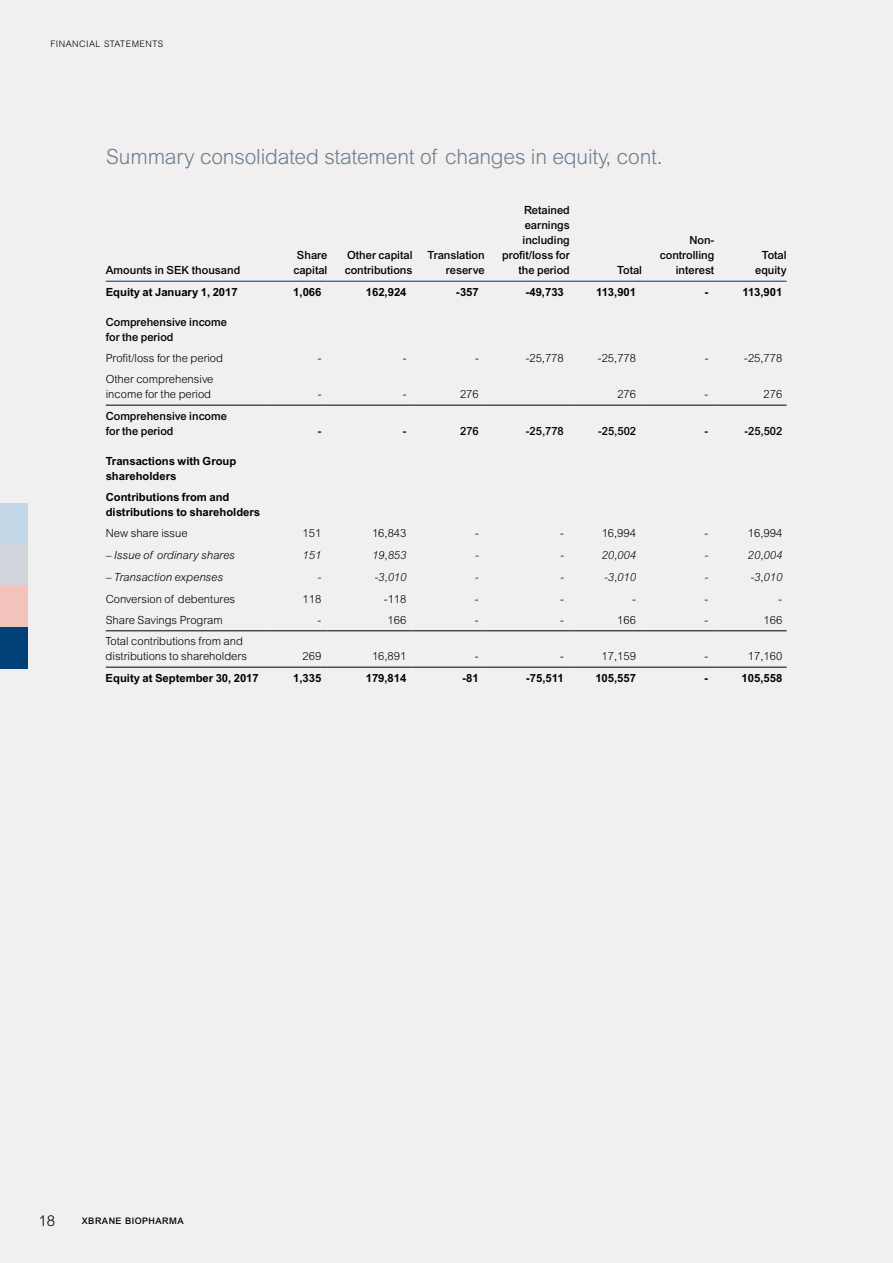
<style>
.page{position:relative;width:893px;height:1263px;background:#f1efef}
.page>*{position:absolute;margin:0;border:0;box-sizing:border-box;transform-origin:0 0}
.t1{font:300 21px "Arial MT Std";letter-spacing:-.01em;color:#6c7e8f}
.t2{font:300 15px "Arial MT Std";color:#000}
.t3{font:300 11.25px/15px "Arial MT Std";color:#000}
.t4{font:500 11.25px/15px "Arial MT Std";color:#000}
.t5{font:700 11.25px/15px "Arial MT Std";color:#000}
.t6{font:italic 300 11.25px "Arial";color:#000}
.t7{font:300 9px "Arial MT Std";letter-spacing:.05em;color:#000}
.t8{font:500 9px "Arial MT Std";letter-spacing:.05em;color:#000}
</style>
<div class="page">
<div style="left:0;top:586px;width:28px;height:41px;background:#f3c2bb"></div>
<div style="left:0;top:627px;width:28px;height:41px;background:#004177"></div>
<div style="left:0;top:503px;width:28px;height:41px;background:#c2d8e9"></div>
<div style="left:0;top:544px;width:28px;height:42px;background:#d1d4db"></div>
<hr style="left:106px;top:405px;width:162px;height:1px;background:#000">
<hr style="left:268px;top:405px;width:59px;height:1px;background:#000">
<hr style="left:327px;top:405px;width:85px;height:1px;background:#000">
<hr style="left:412px;top:405px;width:73px;height:1px;background:#000">
<hr style="left:485px;top:405px;width:85px;height:1px;background:#000">
<hr style="left:570px;top:405px;width:72px;height:1px;background:#000">
<hr style="left:642px;top:405px;width:72px;height:1px;background:#000">
<hr style="left:714px;top:405px;width:73px;height:1px;background:#000">
<hr style="left:106px;top:667px;width:162px;height:1px;background:#000">
<hr style="left:268px;top:667px;width:59px;height:1px;background:#000">
<hr style="left:327px;top:667px;width:85px;height:1px;background:#000">
<hr style="left:412px;top:667px;width:73px;height:1px;background:#000">
<hr style="left:485px;top:667px;width:85px;height:1px;background:#000">
<hr style="left:570px;top:667px;width:72px;height:1px;background:#000">
<hr style="left:642px;top:667px;width:72px;height:1px;background:#000">
<hr style="left:714px;top:667px;width:73px;height:1px;background:#000">
<hr style="left:106px;top:630px;width:162px;height:1px;background:#000">
<hr style="left:268px;top:630px;width:59px;height:1px;background:#000">
<hr style="left:327px;top:630px;width:85px;height:1px;background:#000">
<hr style="left:412px;top:630px;width:73px;height:1px;background:#000">
<hr style="left:485px;top:630px;width:85px;height:1px;background:#000">
<hr style="left:570px;top:630px;width:72px;height:1px;background:#000">
<hr style="left:642px;top:630px;width:72px;height:1px;background:#000">
<hr style="left:714px;top:630px;width:73px;height:1px;background:#000">
<hr style="left:106px;top:281px;width:162px;height:1px;background:#004177">
<hr style="left:268px;top:281px;width:59px;height:1px;background:#004177">
<hr style="left:327px;top:281px;width:85px;height:1px;background:#004177">
<hr style="left:412px;top:281px;width:73px;height:1px;background:#004177">
<hr style="left:485px;top:281px;width:85px;height:1px;background:#004177">
<hr style="left:570px;top:281px;width:72px;height:1px;background:#004177">
<hr style="left:642px;top:281px;width:72px;height:1px;background:#004177">
<hr style="left:714px;top:281px;width:73px;height:1px;background:#004177">
<p class="t7" style="left:50px;top:39px;width:114px">FINANCIAL STATEMENTS</p>
<h1 class="t1" style="left:106px;top:145px;width:558px">Summary consolidated statement of changes in equity, cont.</h1>
<p class="t4" style="left:106px;top:263px;width:136px">Amounts in SEK thousand</p>
<p class="t4" style="left:293px;top:248px;width:35px;text-align:center">Share capital</p>
<p class="t4" style="left:345px;top:248px;width:69px">Other capital contributions</p>
<p class="t4" style="left:428px;top:248px;width:59px;text-align:right">Translation reserve</p>
<p class="t4" style="left:502px;top:203px;width:69px;text-align:right">Retained earnings including profit/loss for the period</p>
<p class="t4" style="left:617px;top:263px;width:26px">Total</p>
<p class="t4" style="left:660px;top:233px;width:56px;text-align:right">Non&shy;controlling interest</p>
<p class="t4" style="left:755px;top:248px;width:33px;text-align:center">Total equity</p>
<p class="t5" style="left:106px;top:284px;width:133px">Equity at January 1, 2017</p>
<p class="t5" style="left:293px;top:284px;width:30px">1,066</p>
<p class="t5" style="left:366px;top:284px;width:42px">162,924</p>
<p class="t5" style="left:456px;top:284px;width:24px">-357</p>
<p class="t5" style="left:526px;top:284px;width:40px">-49,733</p>
<p class="t5" style="left:596px;top:284px;width:42px">113,901</p>
<p class="t5" style="left:705px;top:284px;width:5px">-</p>
<p class="t5" style="left:742px;top:284px;width:42px">113,901</p>
<p class="t4" style="left:106px;top:314px;width:123px">Comprehensive income for the period</p>
<p class="t3" style="left:106px;top:350px;width:119px">Profit/loss for the period</p>
<p class="t3" style="left:318px;top:350px;width:5px">-</p>
<p class="t3" style="left:403px;top:350px;width:5px">-</p>
<p class="t3" style="left:475px;top:350px;width:5px">-</p>
<p class="t3" style="left:526px;top:350px;width:40px">-25,778</p>
<p class="t3" style="left:598px;top:350px;width:40px">-25,778</p>
<p class="t3" style="left:705px;top:350px;width:5px">-</p>
<p class="t3" style="left:744px;top:350px;width:40px">-25,778</p>
<p class="t3" style="left:106px;top:372px;width:109px">Other comprehensive income for the period</p>
<p class="t3" style="left:318px;top:387px;width:5px">-</p>
<p class="t3" style="left:403px;top:387px;width:5px">-</p>
<p class="t3" style="left:460px;top:387px;width:20px">276</p>
<p class="t3" style="left:617px;top:387px;width:20px">276</p>
<p class="t3" style="left:705px;top:387px;width:5px">-</p>
<p class="t3" style="left:764px;top:387px;width:20px">276</p>
<p class="t4" style="left:106px;top:408px;width:123px">Comprehensive income for the period</p>
<p class="t4" style="left:318px;top:423px;width:5px">-</p>
<p class="t4" style="left:403px;top:423px;width:5px">-</p>
<p class="t4" style="left:460px;top:423px;width:20px">276</p>
<p class="t4" style="left:526px;top:423px;width:39px">-25,778</p>
<p class="t4" style="left:598px;top:423px;width:39px">-25,502</p>
<p class="t4" style="left:705px;top:423px;width:5px">-</p>
<p class="t4" style="left:744px;top:423px;width:39px">-25,502</p>
<p class="t5" style="left:106px;top:453px;width:132px">Transactions with Group shareholders</p>
<p class="t5" style="left:106px;top:489px;width:156px">Contributions from and distributions to shareholders</p>
<p class="t3" style="left:106px;top:526px;width:83px">New share issue</p>
<p class="t3" style="left:303px;top:526px;width:20px">151</p>
<p class="t3" style="left:372px;top:526px;width:36px">16,843</p>
<p class="t3" style="left:475px;top:526px;width:5px">-</p>
<p class="t3" style="left:560px;top:526px;width:5px">-</p>
<p class="t3" style="left:602px;top:526px;width:36px">16,994</p>
<p class="t3" style="left:705px;top:526px;width:5px">-</p>
<p class="t3" style="left:748px;top:526px;width:36px">16,994</p>
<p class="t6" style="left:106px;top:549px;width:131px">– Issue of ordinary shares</p>
<p class="t6" style="left:303px;top:549px;width:20px">151</p>
<p class="t6" style="left:372px;top:549px;width:36px">19,853</p>
<p class="t6" style="left:475px;top:549px;width:5px">-</p>
<p class="t6" style="left:560px;top:549px;width:5px">-</p>
<p class="t6" style="left:602px;top:549px;width:36px">20,004</p>
<p class="t6" style="left:705px;top:549px;width:5px">-</p>
<p class="t6" style="left:748px;top:549px;width:36px">20,004</p>
<p class="t6" style="left:106px;top:571px;width:119px">– Transaction expenses</p>
<p class="t6" style="left:318px;top:571px;width:5px">-</p>
<p class="t6" style="left:375px;top:571px;width:33px">-3,010</p>
<p class="t6" style="left:475px;top:571px;width:5px">-</p>
<p class="t6" style="left:560px;top:571px;width:5px">-</p>
<p class="t6" style="left:604px;top:571px;width:33px">-3,010</p>
<p class="t6" style="left:705px;top:571px;width:5px">-</p>
<p class="t6" style="left:750px;top:571px;width:33px">-3,010</p>
<p class="t3" style="left:106px;top:591px;width:131px">Conversion of debentures</p>
<p class="t3" style="left:303px;top:591px;width:20px">118</p>
<p class="t3" style="left:384px;top:591px;width:24px">-118</p>
<p class="t3" style="left:475px;top:591px;width:5px">-</p>
<p class="t3" style="left:560px;top:591px;width:5px">-</p>
<p class="t3" style="left:632px;top:591px;width:5px">-</p>
<p class="t3" style="left:705px;top:591px;width:5px">-</p>
<p class="t3" style="left:779px;top:591px;width:5px">-</p>
<p class="t3" style="left:106px;top:612px;width:119px">Share Savings Program</p>
<p class="t3" style="left:318px;top:612px;width:5px">-</p>
<p class="t3" style="left:388px;top:612px;width:20px">166</p>
<p class="t3" style="left:475px;top:612px;width:5px">-</p>
<p class="t3" style="left:560px;top:612px;width:5px">-</p>
<p class="t3" style="left:617px;top:612px;width:20px">166</p>
<p class="t3" style="left:705px;top:612px;width:5px">-</p>
<p class="t3" style="left:763px;top:612px;width:20px">166</p>
<p class="t3" style="left:106px;top:634px;width:143px">Total contributions from and distributions to shareholders</p>
<p class="t3" style="left:303px;top:649px;width:20px">269</p>
<p class="t3" style="left:372px;top:649px;width:36px">16,891</p>
<p class="t3" style="left:475px;top:649px;width:5px">-</p>
<p class="t3" style="left:560px;top:649px;width:5px">-</p>
<p class="t3" style="left:602px;top:649px;width:36px">17,159</p>
<p class="t3" style="left:705px;top:649px;width:5px">-</p>
<p class="t3" style="left:748px;top:649px;width:36px">17,160</p>
<p class="t5" style="left:106px;top:670px;width:155px">Equity at September 30, 2017</p>
<p class="t5" style="left:293px;top:670px;width:30px">1,335</p>
<p class="t5" style="left:366px;top:670px;width:42px">179,814</p>
<p class="t5" style="left:462px;top:670px;width:18px">-81</p>
<p class="t5" style="left:526px;top:670px;width:39px">-75,511</p>
<p class="t5" style="left:595px;top:670px;width:42px">105,557</p>
<p class="t5" style="left:705px;top:670px;width:5px">-</p>
<p class="t5" style="left:742px;top:670px;width:42px">105,558</p>
<h2 class="t2" style="left:39px;top:1212px;width:18px">18</h2>
<p class="t8" style="left:82px;top:1216px;width:103px">XBRANE BIOPHARMA</p>
</div>
